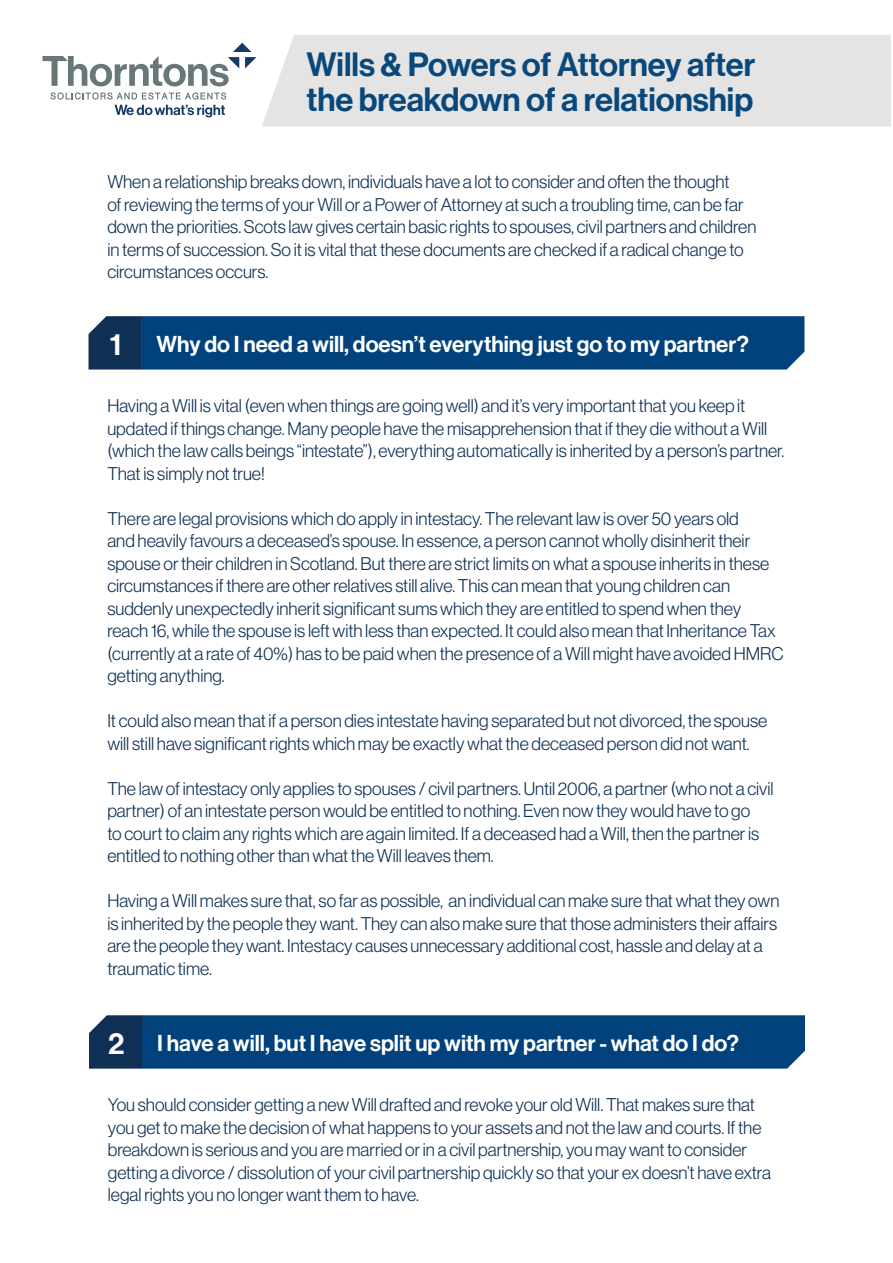
<style>
.page{position:relative;width:893px;height:1263px;background:#fff}
.page>*{position:absolute;margin:0;border:0;box-sizing:border-box;transform-origin:0 0}
.t1{font:33px "N Haas Grotesk DS Pro 65 Md";color:#0a487b}
.t2{font:30px "N Haas Grotesk DS Pro 65 Md";color:#fff}
.t3{font:22.5px "N Haas Grotesk DS Pro 65 Md";color:#fff}
.t4{font:18px/22.5px "N Haas Grotesk DS Pro 45 Lt";color:#0f3054}
</style>
<div class="page">
<div style="left:262px;top:35px;width:629px;height:92px;background:#e3e4e3"></div>
<svg style="left:43px;top:43px;width:213px;height:43px"></svg>
<svg style="left:50px;top:92px;width:176px;height:25px"></svg>
<svg style="left:88px;top:316px;width:716px;height:53px;background:#05437a"></svg>
<svg style="left:89px;top:1015px;width:716px;height:53px;background:#05437a"></svg>
<p class="t1" style="left:306px;top:46px;width:451px">Wills &amp; Powers of Attorney after</p>
<p class="t1" style="left:306px;top:80px;width:448px">the breakdown of a relationship</p>
<p class="t4" style="left:107px;top:171px;width:651px">When a relationship breaks down, individuals have a lot to consider and often the thought<br>of reviewing the terms of your Will or a Power of Attorney at such a troubling time, can be far down the priorities. Scots law gives certain basic rights to spouses, civil partners and children in terms of succession. So it is vital that these documents are checked if a radical change to circumstances occurs.</p>
<p class="t2" style="left:110px;top:327px;width:13px">1</p>
<p class="t3" style="left:157px;top:331px;width:594px">Why do I need a will, doesn’t everything just go to my partner?</p>
<p class="t4" style="left:107px;top:395px;width:679px">Having a Will is vital (even when things are going well) and it’s very important that you keep it updated if things change. Many people have the misapprehension that if they die without a Will (which the law calls beings “intestate”), everything automatically is inherited by a person’s partner.<br>That is simply not true!</p>
<p class="t4" style="left:107px;top:507px;width:678px">There are legal provisions which do apply in intestacy. The relevant law is over 50 years old<br>and heavily favours a deceased’s spouse. In essence, a person cannot wholly disinherit their spouse or their children in Scotland. But there are strict limits on what a spouse inherits in these circumstances if there are other relatives still alive. This can mean that young children can suddenly unexpectedly inherit significant sums which they are entitled to spend when they reach 16, while the spouse is left with less than expected. It could also mean that Inheritance Tax (currently at a rate of 40%) has to be paid when the presence of a Will might have avoided HMRC getting anything.</p>
<p class="t4" style="left:107px;top:710px;width:661px">It could also mean that if a person dies intestate having separated but not divorced, the spouse will still have significant rights which may be exactly what the deceased person did not want.</p>
<p class="t4" style="left:107px;top:777px;width:668px">The law of intestacy only applies to spouses / civil partners. Until 2006, a partner (who not a civil partner) of an intestate person would be entitled to nothing. Even now they would have to go<br>to court to claim any rights which are again limited. If a deceased had a Will, then the partner is entitled to nothing other than what the Will leaves them.</p>
<p class="t4" style="left:107px;top:890px;width:674px">Having a Will makes sure that, so far as possible, an individual can make sure that what they own is inherited by the people they want. They can also make sure that those administers their affairs are the people they want. Intestacy causes unnecessary additional cost, hassle and delay at a traumatic time.</p>
<p class="t2" style="left:108px;top:1026px;width:18px">2</p>
<p class="t3" style="left:157px;top:1030px;width:583px">I have a will, but I have split up with my partner - what do I do?</p>
<p class="t4" style="left:108px;top:1094px;width:665px">You should consider getting a new Will drafted and revoke your old Will. That makes sure that you get to make the decision of what happens to your assets and not the law and courts. If the breakdown is serious and you are married or in a civil partnership, you may want to consider getting a divorce / dissolution of your civil partnership quickly so that your ex doesn’t have extra legal rights you no longer want them to have.</p>
</div>
